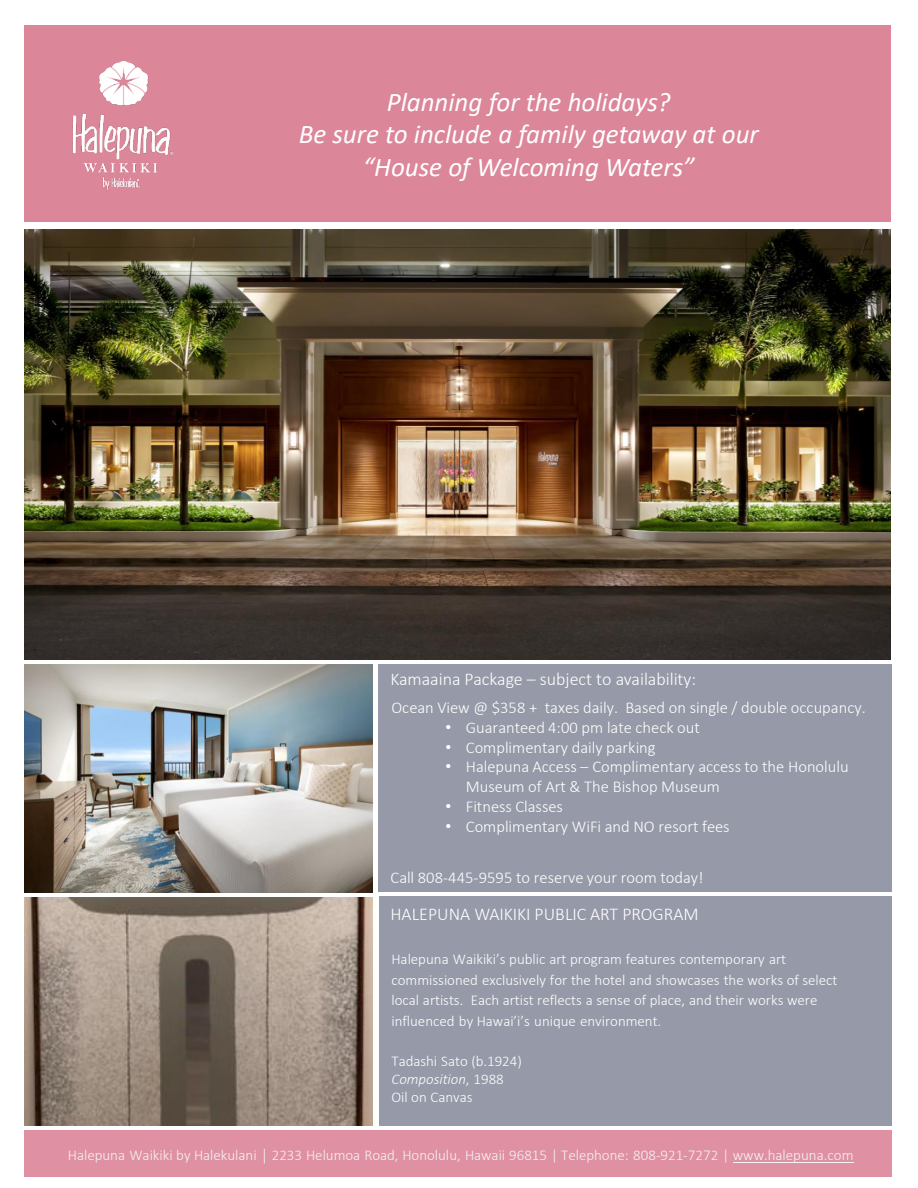
<style>
.page{position:relative;width:918px;height:1188px;background:#fff}
.page>*{position:absolute;margin:0;border:0;box-sizing:border-box;transform-origin:0 0}
.t1{font:italic 27px/32.4px "Calibri";color:#fff;text-align:center}
.t2{font:300 18px "Calibri";color:#fff}
.t3{font:300 16.5px/19.8px "Calibri";color:#fff}
.t4{font:300 15px/20.7px "Calibri";color:#fff}
.t5{font:300 15px "Calibri";color:#f2f3f4}
.s1{font-family:"Arial";font-weight:400}
.s2{font-style:italic}
</style>
<div class="page">
<div style="left:379px;top:896px;width:513px;height:230px;background:#9699a7"></div>
<div style="left:379px;top:664px;width:513px;height:228px;background:#9699a7"></div>
<div style="left:24px;top:25px;width:867px;height:197px;background:#dc8699"></div>
<div style="left:24px;top:1131px;width:868px;height:46px;background:#df91a3"></div>
<hr style="left:733px;top:1162px;width:120px;height:1px;background:#f2f3f4">
<img style="left:24px;top:664px;width:349px;height:228px">
<img style="left:24px;top:897px;width:349px;height:229px">
<img style="left:72px;top:61px;width:102px;height:130px">
<img style="left:24px;top:229px;width:867px;height:431px">
<p class="t1" style="left:299px;top:85px;width:462px">Planning for the holidays?<br>Be sure to include a family getaway at our “House of Welcoming Waters”</p>
<p class="t2" style="left:390px;top:667px;width:307px">Kamaaina Package – subject to availability:</p>
<p class="t3" style="left:391px;top:697px;width:476px">Ocean View @ $358 + taxes daily. Based on single / double occupancy.</p>
<p class="t3" style="left:445px;top:717px;width:256px"><span class="s1">•</span> Guaranteed 4:00 pm late check out</p>
<p class="t3" style="left:445px;top:737px;width:212px"><span class="s1">•</span> Complimentary daily parking</p>
<p class="t3" style="left:466px;top:757px;width:384px;text-indent:-20px"><span class="s1">•</span> Halepuna Access – Complimentary access to the Honolulu<br>Museum of Art &amp; The Bishop Museum</p>
<p class="t3" style="left:445px;top:796px;width:119px"><span class="s1">•</span> Fitness Classes</p>
<p class="t3" style="left:445px;top:816px;width:286px"><span class="s1">•</span> Complimentary WiFi and NO resort fees</p>
<p class="t3" style="left:390px;top:867px;width:315px">Call 808-445-9595 to reserve your room today!</p>
<p class="t2" style="left:390px;top:903px;width:310px">HALEPUNA WAIKIKI PUBLIC ART PROGRAM</p>
<p class="t4" style="left:391px;top:948px;width:447px">Halepuna Waikiki’s public art program features contemporary art commissioned exclusively for the hotel and showcases the works of select local artists. Each artist reflects a sense of place, and their works were influenced by Hawai’i’s unique environment.</p>
<p class="t4" style="left:391px;top:1052px;width:132px;line-height:18px">Tadashi Sato (b.1924)<br><span class="s2">Composition</span>, 1988<br>Oil on Canvas</p>
<p class="t5" style="left:68px;top:1146px;width:787px">Halepuna Waikiki by Halekulani │ 2233 Helumoa Road, Honolulu, Hawaii 96815 | Telephone: 808-921-7272 | www.halepuna.com</p>
</div>
